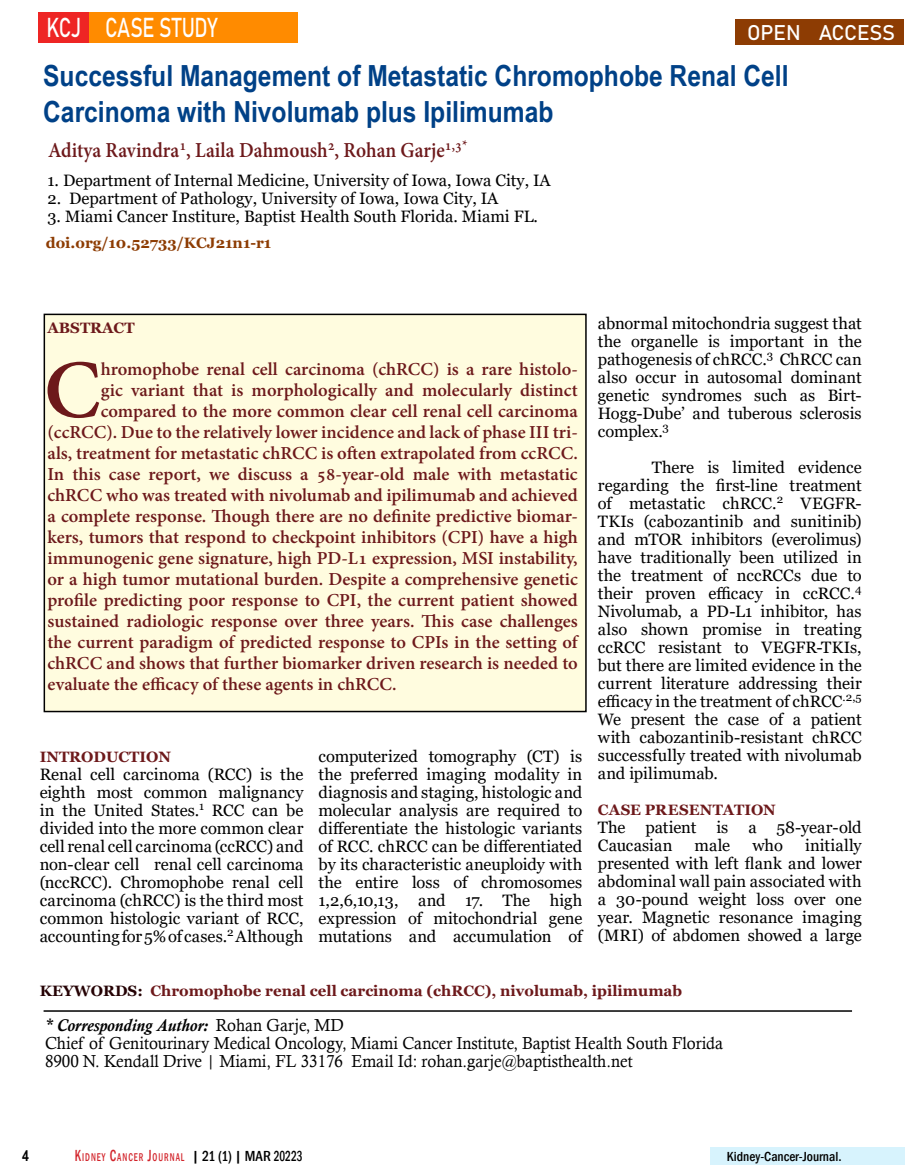
<style>
.page{position:relative;width:905px;height:1175px;background:#fff}
.page>*{position:absolute;margin:0;border:0;box-sizing:border-box;transform-origin:0 0}
.t1{font:700 81.6px "Adobe Hebrew";color:#6d191b}
.t2{font:700 29.1px/36px "Arial Narrow";color:#004187}
.t3{font:27px "Bahnschrift";letter-spacing:-.025em;color:#fff;scale:.75 1}
.t4{font:700 21px "Adobe Hebrew";color:#6d191b;scale:.9 1}
.t5{font:21px "Bahnschrift";letter-spacing:-.01em;color:#fff}
.t6{font:700 18px "Adobe Hebrew";color:#6d191b}
.t7{font:17.4px/18px "Calisto";color:#000;scale:.95 1}
.t8{font:16.5px/18px "Georgia";color:#000;text-align:justify}
.t9{font:700 15px "Georgia";color:#6d191b}
.t10{font:700 15px "Georgia";color:#8d3c03}
.t11{font:700 15px "Arial Narrow";color:#000}
.t12{font:500 condensed 13.5px "Franklin Gothic";color:#000}
.t13{font:500 condensed 11.55px "Franklin Gothic";letter-spacing:.115em;color:#d2232a;scale:.75 1}
.s1{color:#250204}
.s2{font-weight:700;font-style:italic}
.s3{font-size:16.5px}
.s4{font-size:15px;color:#000}
</style>
<div class="page">
<div style="left:710px;top:1147px;width:194px;height:17px;background:#d7f3fd"></div>
<div style="left:44px;top:314px;width:542px;height:397px;background:#fffcdf"></div>
<div style="left:44px;top:313px;width:542px;height:399px;border:2px solid #000"></div>
<hr style="left:44px;top:1010px;width:808px;height:1px;background:#000">
<div style="left:735px;top:19px;width:168px;height:26px;background:#8d3c03"></div>
<div style="left:89px;top:12px;width:209px;height:31px;background:#ff8b00"></div>
<div style="left:38px;top:12px;width:51px;height:31px;background:#ee2524"></div>
<h3 class="t3" style="left:46px;top:7px;width:229px">KCJ CASE STUDY</h3>
<p class="t5" style="left:747px;top:16px;width:149px">OPEN ACCESS</p>
<h2 class="t2" style="left:43px;top:56px;width:747px">Successful Management of Metastatic Chromophobe Renal Cell<br>Carcinoma with Nivolumab plus Ipilimumab</h2>
<p class="t4" style="left:48px;top:137px;width:467px">Aditya Ravindra<sup>1</sup>, Laila Dahmoush<sup>2</sup>, Rohan Garje<sup>1,3*</sup></p>
<p class="t8" style="left:48px;top:171px;width:504px">1. Department of Internal Medicine, University of Iowa, Iowa City, IA</p>
<p class="t8" style="left:48px;top:189px;width:452px">2. Department of Pathology, University of Iowa, Iowa City, IA</p>
<p class="t8" style="left:48px;top:207px;width:492px">3. Miami Cancer Institure, Baptist Health South Florida. Miami FL.</p>
<p class="t10" style="left:46px;top:233px;width:227px">doi.org/10.52733/KCJ21n1-r1</p>
<p class="t9" style="left:48px;top:318px;width:89px">ABSTRACT</p>
<h1 class="t1" style="left:44px;top:341px;width:58px">C</h1>
<p class="t6" style="left:101px;top:358px;width:478px">hromophobe renal cell carcinoma (chRCC) is a rare histolo-</p>
<p class="t6" style="left:101px;top:379px;width:478px">gic variant that is morphologically and molecularly distinct</p>
<p class="t6" style="left:101px;top:400px;width:478px">compared to the more common clear cell renal cell carcinoma</p>
<p class="t6" style="left:48px;top:421px;width:532px">(ccRCC). Due to the relatively lower incidence and lack of phase III tri-</p>
<p class="t6" style="left:48px;top:442px;width:531px">als, treatment for metastatic chRCC is often extrapolated from ccRCC.</p>
<p class="t6" style="left:48px;top:463px;width:531px">In this case report, we discuss a 58-year-old male with metastatic</p>
<p class="t6" style="left:48px;top:484px;width:531px">chRCC who was treated with nivolumab and ipilimumab and achieved</p>
<p class="t6" style="left:48px;top:505px;width:531px">a complete response. Though there are no definite predictive biomar-</p>
<p class="t6" style="left:48px;top:526px;width:531px">kers, tumors that respond to checkpoint inhibitors (CPI) have a high</p>
<p class="t6" style="left:48px;top:547px;width:531px">immunogenic gene signature, high PD-L1 expression, MSI instability,</p>
<p class="t6" style="left:48px;top:568px;width:531px">or a high tumor mutational burden. Despite a comprehensive genetic</p>
<p class="t6" style="left:48px;top:589px;width:531px">profile predicting poor response to CPI, the current patient showed</p>
<p class="t6" style="left:48px;top:610px;width:532px">sustained radiologic response over three years. This case challenges</p>
<p class="t6" style="left:48px;top:631px;width:531px">the current paradigm of predicted response to CPIs in the setting of</p>
<p class="t6" style="left:48px;top:652px;width:531px">chRCC and shows that further biomarker driven research is needed to</p>
<p class="t6" style="left:48px;top:673px;width:350px">evaluate the efficacy of these agents in chRCC.</p>
<p class="t9" style="left:40px;top:746px;width:133px">INTRODUCTION</p>
<p class="t8" style="left:40px;top:765px;width:265px">Renal cell carcinoma (RCC) is the eighth most common malignancy in the United States.<sup>1</sup> RCC can be divided into the more common clear cell renal cell carcinoma (ccRCC) and non-clear cell renal cell carcinoma (nccRCC). Chromophobe renal cell carcinoma (chRCC) is the third most common histologic variant of RCC, accounting for 5% of cases.<sup>2</sup> Although</p>
<p class="t8" style="left:318px;top:747px;width:265px">computerized tomography (CT) is the preferred imaging modality in diagnosis and staging, histologic and molecular analysis are required to differentiate the histologic variants of RCC. chRCC can be differentiated by its characteristic aneuploidy with the entire loss of chromosomes 1,2,6,10,13, and 17. The high expression of mitochondrial gene mutations and accumulation of</p>
<p class="t8" style="left:598px;top:314px;width:265px">abnormal mitochondria suggest that the organelle is important in the pathogenesis of chRCC.<sup>3</sup> ChRCC can also occur in autosomal dominant genetic syndromes such as Birt-Hogg-Dube’ and tuberous sclerosis complex.<sup>3</sup></p>
<p class="t8" style="left:598px;top:458px;width:265px;text-indent:54px">There is limited evidence regarding the first-line treatment of metastatic chRCC.<sup>2</sup> VEGFR-TKIs (cabozantinib and sunitinib) and mTOR inhibitors (everolimus) have traditionally been utilized in the treatment of nccRCCs due to their proven efficacy in ccRCC.<sup>4<br></sup>Nivolumab, a PD-L1 inhibitor, has also shown promise in treating ccRCC resistant to VEGFR-TKIs, but there are limited evidence in the current literature addressing their efficacy in the treatment of chRCC<sup>.2,5<br></sup>We present the case of a patient with cabozantinib-resistant chRCC successfully treated with nivolumab and ipilimumab.</p>
<p class="t9" style="left:598px;top:800px;width:179px">CASE PRESENTATION</p>
<p class="t8" style="left:598px;top:818px;width:265px">The patient is a 58-year-old<br>Caucasian</p>
<p class="t8" style="left:598px;top:836px;width:265px;text-indent:207px">initially presented with left flank and lower abdominal wall pain associated with a 30-pound weight loss over one year. Magnetic resonance imaging (MRI) of abdomen showed a large</p>
<p class="t8" style="left:694px;top:836px;width:37px">male</p>
<p class="t8" style="left:752px;top:836px;width:32px">who</p>
<p class="t9" style="left:40px;top:980px;width:644px"><span class="s1">KEYWORDS:</span> Chromophobe renal cell carcinoma (chRCC), nivolumab, ipilimumab</p>
<p class="t7" style="left:45px;top:1015px;width:715px"><span class="s2">* Corresponding Author:</span> Rohan Garje, MD<br>Chief of Genitourinary Medical Oncology, Miami Cancer Institute, Baptist Health South Florida<br>8900 N. Kendall Drive | Miami, FL 33176 Email Id: rohan.garje@baptisthealth.net</p>
<p class="t11" style="left:22px;top:1143px;width:8px">4</p>
<p class="t13" style="left:75px;top:1149px;width:305px"><span class="s3">K</span>IDNEY <span class="s3">C</span>ANCER <span class="s3">J</span>OURNAL <span class="s4">| 21 (1) | MAR 20223</span></p>
<p class="t12" style="left:726px;top:1147px;width:116px">Kidney-Cancer-Journal.</p>
</div>
